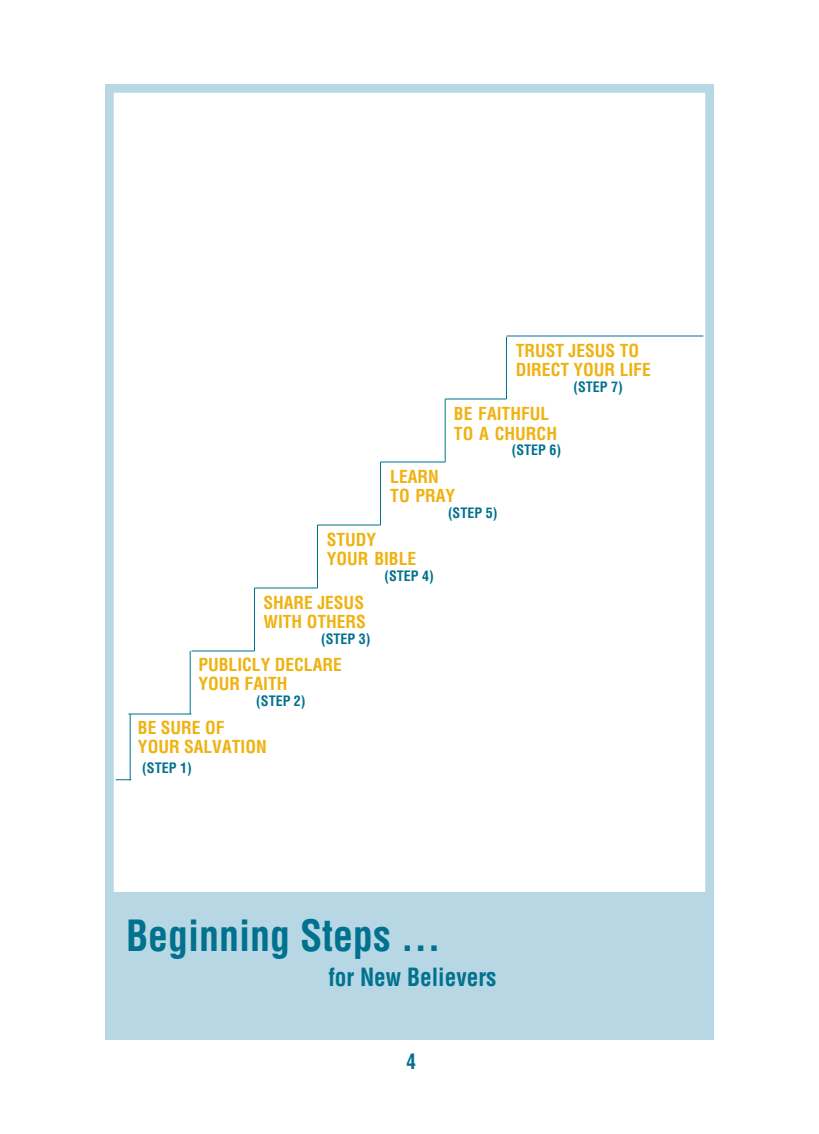
<style>
.page{position:relative;width:819px;height:1134px;background:#fff}
.page>*{position:absolute;margin:0;border:0;box-sizing:border-box;transform-origin:0 0}
.t1{font:700 condensed 42px "Helvetica";color:#00718e;scale:.95 1}
.t2{font:700 condensed 24.5px "Helvetica";color:#00718e;scale:.95 1}
.t3{font:700 condensed 21px "Helvetica";color:#00718e;scale:.9 1}
.t4{font:700 condensed 17.5px/19.2px "Helvetica";color:#efb211}
.t5{font:700 condensed 14px "Helvetica";color:#00718e}
</style>
<div class="page">
<div style="left:105px;top:84px;width:609px;height:908px;border:9px solid #b7d7e4"></div>
<div style="left:105px;top:892px;width:609px;height:148px;background:#b7d7e4"></div>
<hr style="left:506px;top:336px;width:197px;height:1px;background:#00718e">
<hr style="left:506px;top:337px;width:1px;height:62px;background:#00718e">
<hr style="left:445px;top:399px;width:1px;height:63px;background:#00718e">
<hr style="left:380px;top:462px;width:65px;height:1px;background:#00718e">
<hr style="left:445px;top:399px;width:61px;height:1px;background:#00718e">
<hr style="left:380px;top:462px;width:1px;height:63px;background:#00718e">
<hr style="left:317px;top:525px;width:63px;height:1px;background:#00718e">
<hr style="left:317px;top:525px;width:1px;height:63px;background:#00718e">
<hr style="left:254px;top:588px;width:1px;height:63px;background:#00718e">
<hr style="left:190px;top:651px;width:1px;height:63px;background:#00718e">
<hr style="left:130px;top:714px;width:1px;height:66px;background:#00718e">
<hr style="left:254px;top:588px;width:63px;height:1px;background:#00718e">
<hr style="left:191px;top:651px;width:63px;height:1px;background:#00718e">
<hr style="left:128px;top:714px;width:63px;height:1px;background:#00718e">
<svg style="left:116px;top:779px;width:15px;height:1px"></svg>
<p class="t4" style="left:516px;top:342px;width:137px">TRUST JESUS TO<br>DIRECT YOUR LIFE</p>
<p class="t5" style="left:573px;top:381px;width:51px">(STEP 7)</p>
<p class="t4" style="left:454px;top:406px;width:105px">BE FAITHFUL<br>TO A CHURCH</p>
<p class="t5" style="left:512px;top:445px;width:51px">(STEP 6)</p>
<p class="t4" style="left:390px;top:468px;width:67px">LEARN<br>TO PRAY</p>
<p class="t5" style="left:448px;top:507px;width:51px">(STEP 5)</p>
<p class="t4" style="left:327px;top:531px;width:91px">STUDY<br>YOUR BIBLE</p>
<p class="t5" style="left:384px;top:570px;width:51px">(STEP 4)</p>
<p class="t4" style="left:263px;top:595px;width:104px">SHARE JESUS<br>WITH OTHERS</p>
<p class="t5" style="left:321px;top:634px;width:51px">(STEP 3)</p>
<p class="t4" style="left:198px;top:656px;width:145px">PUBLICLY DECLARE<br>YOUR FAITH</p>
<p class="t5" style="left:256px;top:695px;width:51px">(STEP 2)</p>
<p class="t4" style="left:138px;top:720px;width:130px">BE SURE OF<br>YOUR SALVATION</p>
<p class="t5" style="left:142px;top:762px;width:51px">(STEP 1)</p>
<h1 class="t1" style="left:126px;top:919px;width:333px">Beginning Steps ...</h1>
<h2 class="t2" style="left:328px;top:968px;width:178px">for New Believers</h2>
<p class="t3" style="left:406px;top:1053px;width:12px">4</p>
</div>
